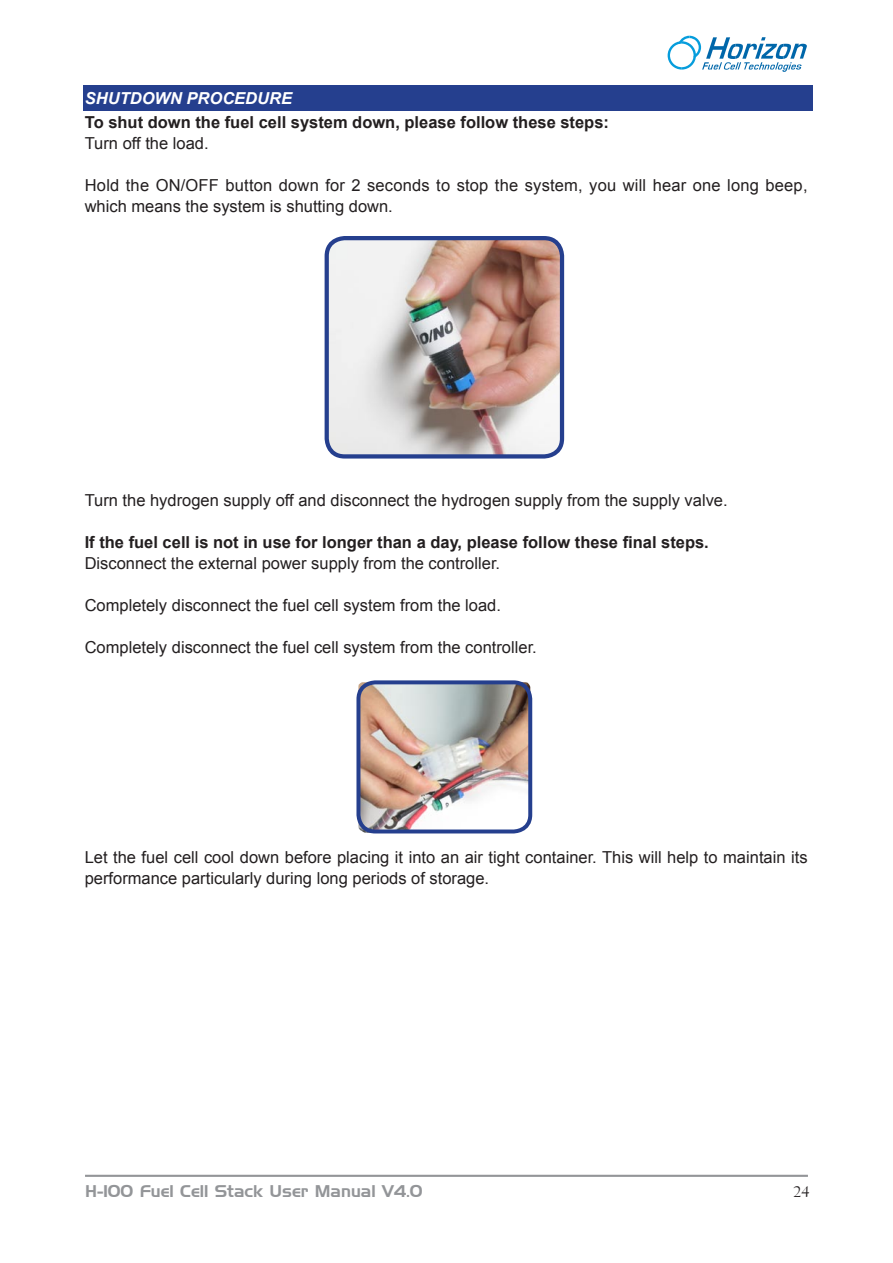
<style>
.page{position:relative;width:893px;height:1263px;background:#fff}
.page>*{position:absolute;margin:0;border:0;box-sizing:border-box;transform-origin:0 0}
.t1{font:16.5px/21px "Arial";color:#231f20}
.t2{font:700 16.5px "Arial";color:#231f20}
.t3{font:16.5px "Handel Gothic BT";color:#939598}
.t4{font:italic 700 16.5px "Arial";color:#fff}
.t5{font:16.5px "Californian FB";color:#231f20}
</style>
<div class="page">
<svg style="left:668px;top:36px;width:139px;height:36px"></svg>
<hr style="left:85px;top:1175px;width:723px;height:2px;background:#939598">
<div style="left:83px;top:85px;width:729px;height:26px;background:#253f8e"></div>
<img style="left:327px;top:241px;width:232px;height:213px">
<div style="left:325px;top:236px;width:239px;height:223px;border:4px solid #253f8e;border-radius:18px"></div>
<img style="left:358px;top:682px;width:172px;height:151px">
<div style="left:356px;top:680px;width:176px;height:153px;border:4px solid #253f8e;border-radius:17px"></div>
<p class="t4" style="left:85px;top:88px;width:209px">SHUTDOWN PROCEDURE</p>
<p class="t2" style="left:85px;top:112px;width:526px">To shut down the fuel cell system down, please follow these steps:</p>
<p class="t1" style="left:85px;top:133px;width:125px">Turn off the load.</p>
<p class="t1" style="left:85px;top:175px;width:724px">Hold the ON/OFF button down for 2 seconds to stop the system, you will hear one long beep, which means the system is shutting down.</p>
<p class="t1" style="left:85px;top:490px;width:644px">Turn the hydrogen supply off and disconnect the hydrogen supply from the supply valve.</p>
<p class="t2" style="left:85px;top:532px;width:626px">If the fuel cell is not in use for longer than a day, please follow these final steps.</p>
<p class="t1" style="left:85px;top:553px;width:417px">Disconnect the external power supply from the controller.</p>
<p class="t1" style="left:85px;top:595px;width:418px">Completely disconnect the fuel cell system from the load.</p>
<p class="t1" style="left:85px;top:637px;width:454px">Completely disconnect the fuel cell system from the controller.</p>
<p class="t1" style="left:85px;top:847px;width:724px">Let the fuel cell cool down before placing it into an air tight container. This will help to maintain its performance particularly during long periods of storage.</p>
<p class="t3" style="left:85px;top:1181px;width:339px">H-100 Fuel Cell Stack User Manual V4.0</p>
<p class="t5" style="left:793px;top:1183px;width:18px">24</p>
</div>
